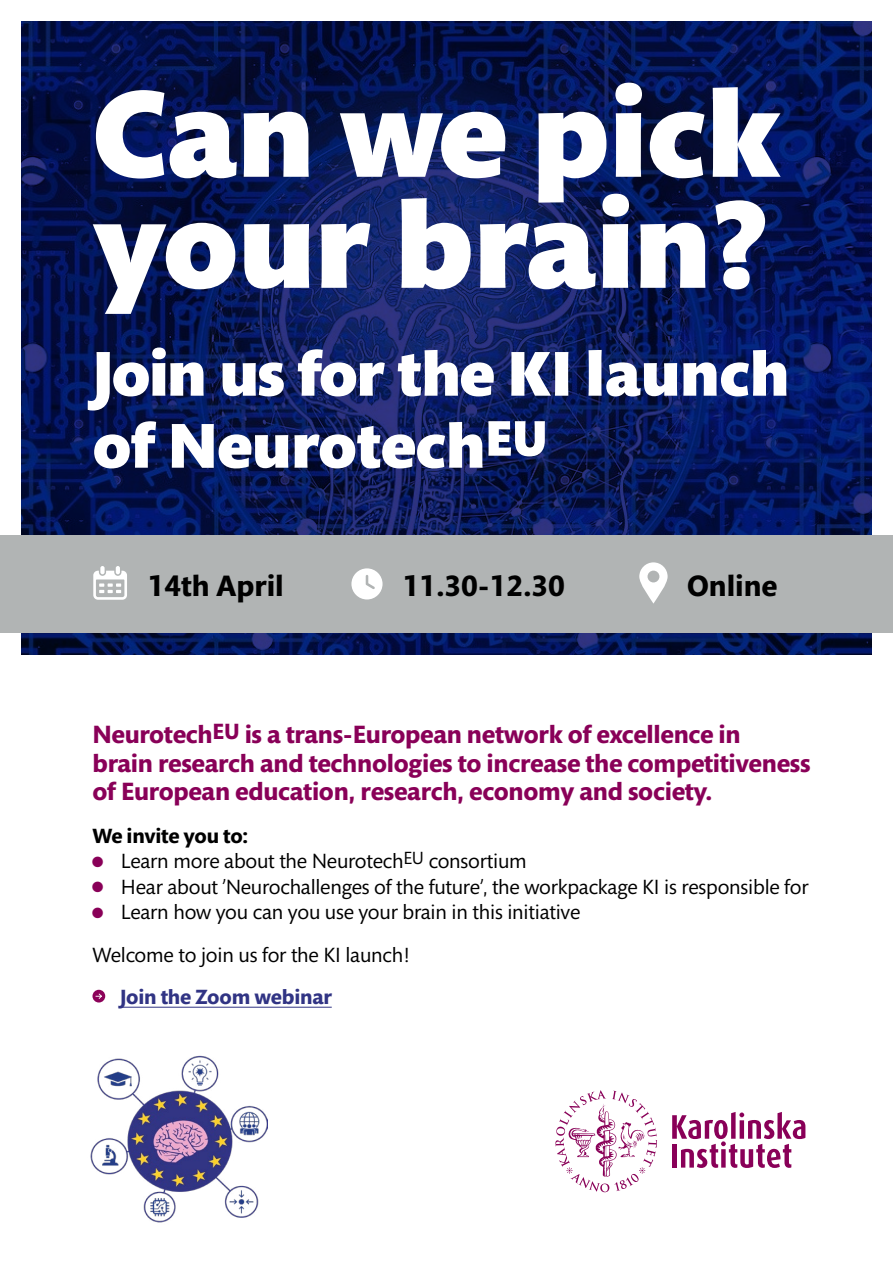
<style>
.page{position:relative;width:893px;height:1263px;background:#fff}
.page>*{position:absolute;margin:0;border:0;box-sizing:border-box;transform-origin:0 0}
.Rubrik{font:900 126px/111px "Mundo Sans Std";letter-spacing:-.005em;color:#fff}
.Rubrik-2{font:900 64.5px/72px "Mundo Sans Std";letter-spacing:-.005em;color:#fff}
.datum{font:700 30px "Mundo Sans Std";color:#000}
.ingress{font:700 25.5px/28.5px "Mundo Sans Std";letter-spacing:-.01em;color:#890058}
.brödtext{font:21px "Mundo Sans Std";letter-spacing:-.01em;color:#000}
.t1{font:700 21px "Mundo Sans Std";letter-spacing:-.01em;color:#313484}
.ingress-2{font:700 21px "Mundo Sans Std";letter-spacing:-.01em;color:#000}
</style>
<div class="page">
<svg style="left:21px;top:21px;width:851px;height:633px;background:#081859"></svg>
<hr style="left:120px;top:1007px;width:212px;height:1px;background:#313484">
<div style="left:0;top:536px;width:893px;height:97px;background:#b1b4b4"></div>
<svg style="left:672px;top:1112px;width:133px;height:56px"></svg>
<svg style="left:555px;top:1090px;width:102px;height:102px"></svg>
<svg style="left:93px;top:566px;width:34px;height:34px"></svg>
<svg style="left:351px;top:568px;width:32px;height:31px"></svg>
<svg style="left:639px;top:562px;width:29px;height:42px"></svg>
<img style="left:90px;top:1055px;width:178px;height:168px">
<div style="left:92px;top:990px;width:13px;height:12px;background:#8c0259;border-radius:50%"></div>
<svg style="left:95px;top:993px;width:7px;height:6px"></svg>
<h1 class="Rubrik" style="left:92px;top:82px;width:689px">Can we pick your brain?</h1>
<h1 class="Rubrik-2" style="left:92px;top:339px;width:698px">Join us for the KI launch of Neurotech<sup>EU</sup></h1>
<h3 class="datum" style="left:148px;top:569px;width:137px">14th April</h3>
<h3 class="datum" style="left:403px;top:569px;width:163px">11.30-12.30</h3>
<h3 class="datum" style="left:687px;top:569px;width:92px">Online</h3>
<h2 class="ingress" style="left:92px;top:721px;width:720px">Neurotech<sup>EU</sup> is a trans-European network of excellence in<br>brain research and technologies to increase the competitiveness of European education, research, economy and society.</h2>
<h2 class="ingress-2" style="left:92px;top:824px;width:157px">We invite you to:</h2>
<h2 class="brödtext" style="left:92px;top:850px;width:436px"><sup>■</sup> Learn more about the Neurotech<sup>EU</sup> consortium</h2>
<h2 class="brödtext" style="left:92px;top:875px;width:718px"><sup>■</sup> Hear about ’Neurochallenges of the future’, the workpackage KI is responsible for</h2>
<h2 class="brödtext" style="left:92px;top:901px;width:489px"><sup>■</sup> Learn how you can you use your brain in this initiative</h2>
<p class="brödtext" style="left:92px;top:943px;width:319px">Welcome to join us for the KI launch!</p>
<p class="t1" style="left:120px;top:986px;width:213px">Join the Zoom webinar</p>
</div>
